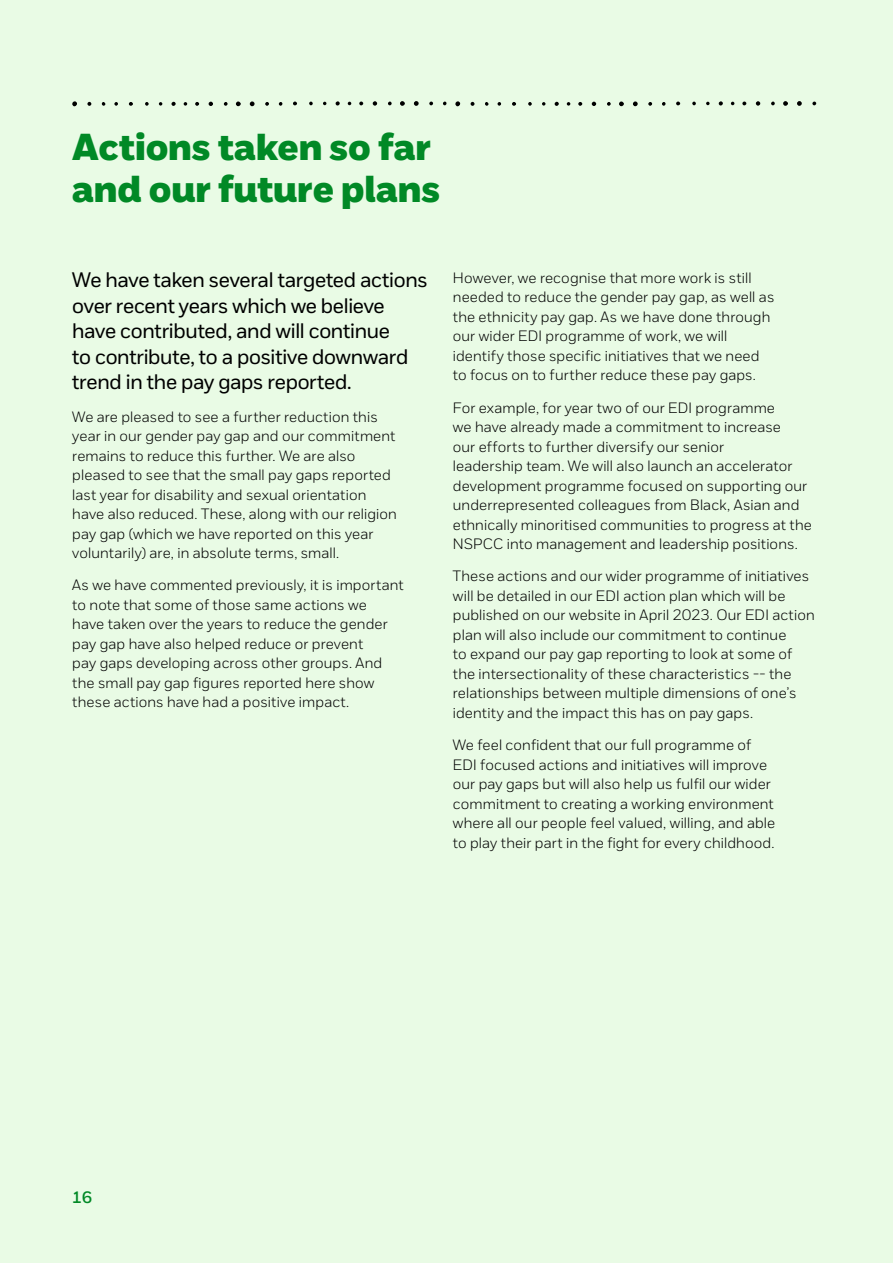
<style>
.page{position:relative;width:893px;height:1263px;background:#e9fbe5}
.page>*{position:absolute;margin:0;border:0;box-sizing:border-box;transform-origin:0 0}
.t1{font:37.5px/42px "NSPCC Headline";letter-spacing:.005em;color:#018926}
.t2{font:21px/25.5px "NSPCC";letter-spacing:-.01em;color:#000}
.t3{font:600 16.5px "NSPCC";color:#018926}
.t4{font:300 15px/19.5px "NSPCC";letter-spacing:.01em;color:#000}
</style>
<div class="page">
<svg style="left:72px;top:101px;width:5px;height:5px"></svg>
<svg style="left:250px;top:101px;width:5px;height:5px"></svg>
<svg style="left:236px;top:101px;width:5px;height:5px"></svg>
<svg style="left:209px;top:102px;width:4px;height:4px"></svg>
<svg style="left:171px;top:102px;width:5px;height:4px"></svg>
<svg style="left:87px;top:102px;width:4px;height:4px"></svg>
<svg style="left:129px;top:102px;width:4px;height:4px"></svg>
<svg style="left:195px;top:102px;width:4px;height:4px"></svg>
<svg style="left:265px;top:102px;width:4px;height:4px"></svg>
<svg style="left:224px;top:102px;width:4px;height:4px"></svg>
<svg style="left:279px;top:102px;width:3px;height:4px"></svg>
<svg style="left:145px;top:102px;width:4px;height:4px"></svg>
<svg style="left:114px;top:102px;width:4px;height:4px"></svg>
<svg style="left:102px;top:102px;width:3px;height:4px"></svg>
<svg style="left:184px;top:102px;width:3px;height:4px"></svg>
<svg style="left:159px;top:102px;width:3px;height:4px"></svg>
<svg style="left:414px;top:101px;width:5px;height:5px"></svg>
<svg style="left:400px;top:101px;width:5px;height:5px"></svg>
<svg style="left:373px;top:101px;width:4px;height:5px"></svg>
<svg style="left:336px;top:101px;width:4px;height:5px"></svg>
<svg style="left:293px;top:101px;width:4px;height:4px"></svg>
<svg style="left:359px;top:101px;width:4px;height:4px"></svg>
<svg style="left:429px;top:102px;width:4px;height:3px"></svg>
<svg style="left:388px;top:102px;width:4px;height:3px"></svg>
<svg style="left:309px;top:102px;width:4px;height:3px"></svg>
<svg style="left:455px;top:101px;width:5px;height:5px"></svg>
<svg style="left:633px;top:101px;width:5px;height:5px"></svg>
<svg style="left:619px;top:101px;width:5px;height:5px"></svg>
<svg style="left:592px;top:102px;width:4px;height:4px"></svg>
<svg style="left:555px;top:102px;width:4px;height:4px"></svg>
<svg style="left:470px;top:102px;width:5px;height:4px"></svg>
<svg style="left:512px;top:102px;width:4px;height:4px"></svg>
<svg style="left:578px;top:102px;width:4px;height:4px"></svg>
<svg style="left:648px;top:102px;width:4px;height:4px"></svg>
<svg style="left:607px;top:102px;width:4px;height:4px"></svg>
<svg style="left:662px;top:102px;width:4px;height:4px"></svg>
<svg style="left:528px;top:102px;width:4px;height:4px"></svg>
<svg style="left:497px;top:102px;width:4px;height:4px"></svg>
<svg style="left:485px;top:102px;width:3px;height:4px"></svg>
<svg style="left:567px;top:102px;width:3px;height:4px"></svg>
<svg style="left:542px;top:102px;width:3px;height:4px"></svg>
<svg style="left:797px;top:101px;width:5px;height:5px"></svg>
<svg style="left:783px;top:101px;width:5px;height:5px"></svg>
<svg style="left:756px;top:101px;width:4px;height:5px"></svg>
<svg style="left:719px;top:101px;width:4px;height:5px"></svg>
<svg style="left:676px;top:101px;width:4px;height:4px"></svg>
<svg style="left:742px;top:101px;width:4px;height:4px"></svg>
<svg style="left:812px;top:102px;width:4px;height:3px"></svg>
<svg style="left:771px;top:102px;width:4px;height:3px"></svg>
<svg style="left:692px;top:102px;width:4px;height:3px"></svg>
<svg style="left:706px;top:102px;width:4px;height:3px"></svg>
<h1 class="t1" style="left:72px;top:126px;width:369px">Actions taken so far and our future plans</h1>
<h2 class="t2" style="left:72px;top:267px;width:357px">We have taken several targeted actions over recent years which we believe have contributed, and will continue<br>to contribute, to a positive downward trend in the pay gaps reported.</h2>
<p class="t4" style="left:72px;top:406px;width:326px">We are pleased to see a further reduction this year in our gender pay gap and our commitment remains to reduce this further. We are also pleased to see that the small pay gaps reported last year for disability and sexual orientation have also reduced. These, along with our religion pay gap (which we have reported on this year voluntarily) are, in absolute terms, small.</p>
<p class="t4" style="left:72px;top:575px;width:333px">As we have commented previously, it is important to note that some of those same actions we<br>have taken over the years to reduce the gender pay gap have also helped reduce or prevent<br>pay gaps developing across other groups. And the small pay gap figures reported here show these actions have had a positive impact.</p>
<p class="t4" style="left:453px;top:268px;width:323px">However, we recognise that more work is still needed to reduce the gender pay gap, as well as the ethnicity pay gap. As we have done through our wider EDI programme of work, we will identify those specific initiatives that we need to focus on to further reduce these pay gaps.</p>
<p class="t4" style="left:453px;top:397px;width:360px">For example, for year two of our EDI programme<br>we have already made a commitment to increase<br>our efforts to further diversify our senior<br>leadership team. We will also launch an accelerator development programme focused on supporting our underrepresented colleagues from Black, Asian and ethnically minoritised communities to progress at the NSPCC into management and leadership positions.</p>
<p class="t4" style="left:453px;top:566px;width:363px">These actions and our wider programme of initiatives will be detailed in our EDI action plan which will be published on our website in April 2023. Our EDI action plan will also include our commitment to continue<br>to expand our pay gap reporting to look at some of the intersectionality of these characteristics -- the relationships between multiple dimensions of one’s identity and the impact this has on pay gaps.</p>
<p class="t4" style="left:453px;top:735px;width:324px">We feel confident that our full programme of EDI focused actions and initiatives will improve our pay gaps but will also help us fulfil our wider commitment to creating a working environment where all our people feel valued, willing, and able to play their part in the fight for every childhood.</p>
<p class="t3" style="left:72px;top:1187px;width:21px">16</p>
</div>
